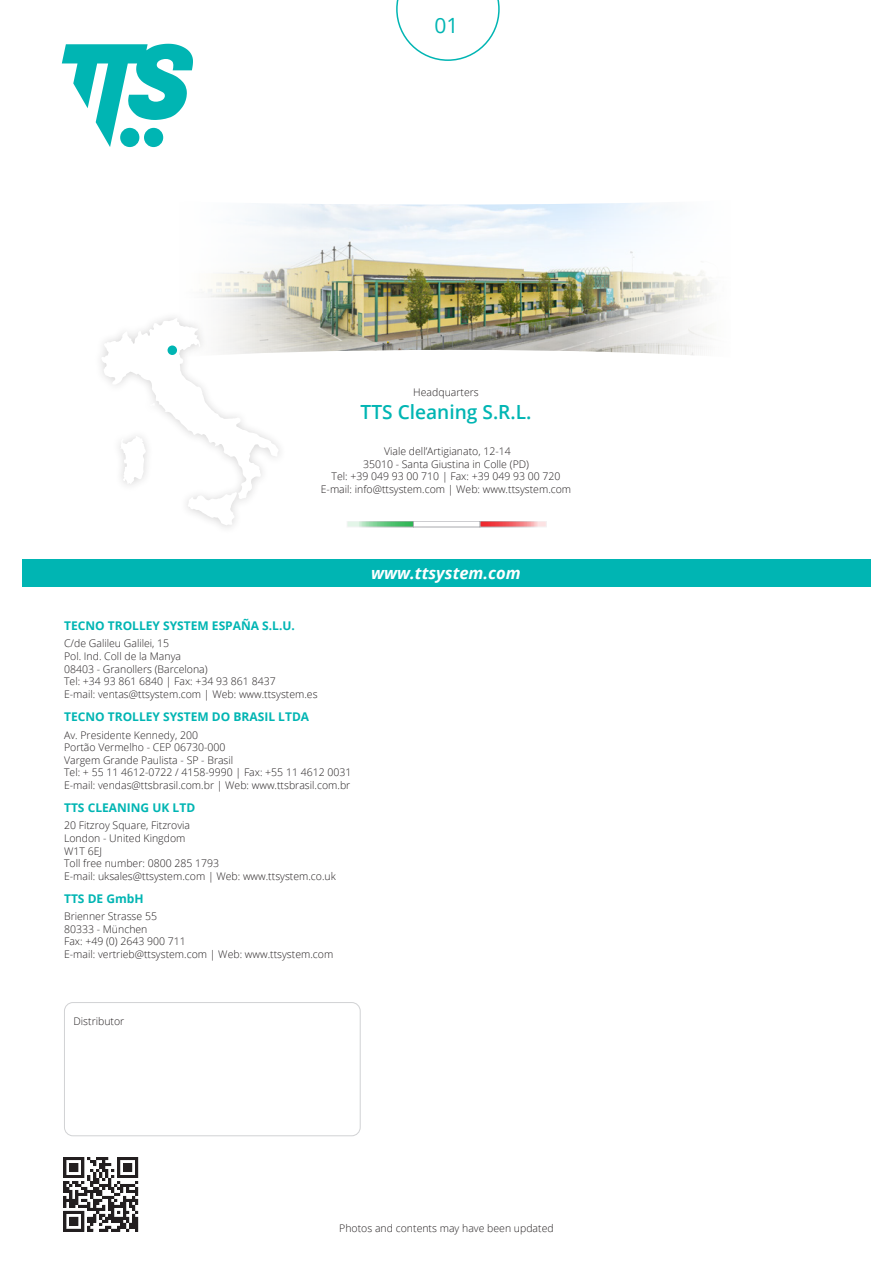
<style>
.page{position:relative;width:893px;height:1263px;background:#fff}
.page>*{position:absolute;margin:0;border:0;box-sizing:border-box;transform-origin:0 0}
.t1{font:21px "Open Sans";color:#00b5b3}
.t2{font:600 19.5px "Open Sans";color:#00b5b3}
.t3{font:italic 700 16.5px "Open Sans";color:#fff}
.t4{font:700 12px "Open Sans";color:#00b5b3}
.t5{font:300 10.5px/12.6px "Open Sans";color:#231f20}
</style>
<div class="page">
<svg style="left:396px;top:0;width:104px;height:61px"></svg>
<svg style="left:62px;top:44px;width:131px;height:103px"></svg>
<img style="left:229px;top:203px;width:434px;height:151px">
<div style="left:93px;top:309px;width:194px;height:225px;background:#231f20;opacity:.2"></div>
<svg style="left:101px;top:318px;width:178px;height:207px"></svg>
<svg style="left:165px;top:343px;width:14px;height:14px"></svg>
<div style="left:168px;top:345px;width:9px;height:10px;background:#00b5b3;border-radius:50%"></div>
<div style="left:22px;top:559px;width:848px;height:28px;background:#00b5b3"></div>
<svg style="left:482px;top:523px;width:62px;height:2px"></svg>
<div style="left:480px;top:521px;width:66px;height:6px;border:1px solid #a8a9ad"></div>
<div style="left:413px;top:521px;width:67px;height:6px;border:1px solid #a8a9ad"></div>
<svg style="left:349px;top:523px;width:63px;height:2px"></svg>
<div style="left:347px;top:521px;width:67px;height:6px;border:1px solid #a8a9ad"></div>
<div style="left:64px;top:1002px;width:297px;height:134px;border:1px solid #d1d2d4;border-radius:9px"></div>
<svg style="left:63px;top:1157px;width:75px;height:75px"></svg>
<h1 class="t1" style="left:434px;top:11px;width:26px">01</h1>
<p class="t5" style="left:413px;top:385px;width:67px">Headquarters</p>
<h2 class="t2" style="left:361px;top:399px;width:172px">TTS Cleaning S.R.L.</h2>
<p class="t5" style="left:321px;top:445px;width:252px;text-align:center">Viale dell’Artigianato, 12-14<br>35010 - Santa Giustina in Colle (PD)<br>Tel: +39 049 93 00 710 | Fax: +39 049 93 00 720<br>E-mail: info@ttsystem.com | Web: www.ttsystem.com</p>
<p class="t4" style="left:64px;top:617px;width:232px">TECNO TROLLEY SYSTEM ESPAÑA S.L.U.</p>
<p class="t5" style="left:64px;top:637px;width:255px">C/de Galileu Galilei, 15<br>Pol. Ind. Coll de la Manya<br>08403 - Granollers (Barcelona)<br>Tel: +34 93 861 6840 | Fax: +34 93 861 8437<br>E-mail: ventas@ttsystem.com | Web: www.ttsystem.es</p>
<p class="t4" style="left:64px;top:708px;width:247px">TECNO TROLLEY SYSTEM DO BRASIL LTDA</p>
<p class="t5" style="left:64px;top:728px;width:289px">Av. Presidente Kennedy, 200<br>Portão Vermelho - CEP 06730-000<br>Vargem Grande Paulista - SP - Brasil<br>Tel: + 55 11 4612-0722 / 4158-9990 | Fax: +55 11 4612 0031<br>E-mail: vendas@ttsbrasil.com.br | Web: www.ttsbrasil.com.br</p>
<p class="t4" style="left:64px;top:799px;width:133px">TTS CLEANING UK LTD</p>
<p class="t5" style="left:64px;top:819px;width:273px">20 Fitzroy Square, Fitzrovia<br>London - United Kingdom<br>W1T 6EJ<br>Toll free number: 0800 285 1793<br>E-mail: uksales@ttsystem.com | Web: www.ttsystem.co.uk</p>
<p class="t4" style="left:64px;top:890px;width:81px">TTS DE GmbH</p>
<p class="t5" style="left:64px;top:910px;width:271px">Brienner Strasse 55<br>80333 - München<br>Fax: +49 (0) 2643 900 711<br>E-mail: vertrieb@ttsystem.com | Web: www.ttsystem.com</p>
<h3 class="t3" style="left:371px;top:562px;width:151px">www.ttsystem.com</h3>
<p class="t5" style="left:73px;top:1014px;width:52px">Distributor</p>
<p class="t5" style="left:339px;top:1222px;width:216px">Photos and contents may have been updated</p>
</div>
